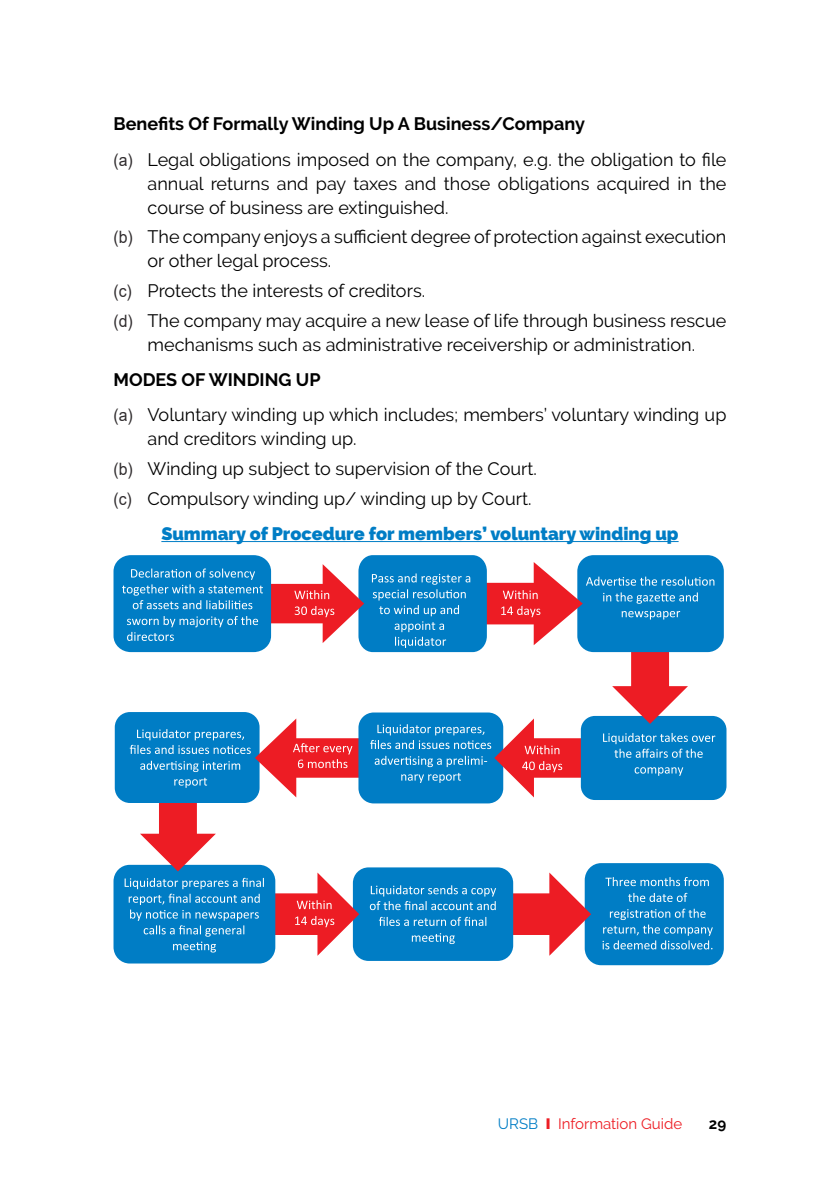
<style>
.page{position:relative;width:840px;height:1191px;background:#fff}
.page>*{position:absolute;margin:0;border:0;box-sizing:border-box;transform-origin:0 0}
.t1{font:18px/29.6px "Raleway";color:#000}
.t2{font:900 18px "Raleway";color:#007dc5}
.t3{font:15px "Raleway";color:#ed1d24}
.t4{font:700 15px "Raleway";color:#000}
.s1{font-weight:700}
.s2{font-family:"Arial";font-size:17px;color:#312d2f}
.s3{color:#007dc5}
.s4{font-weight:900}
</style>
<div class="page">
<hr style="left:161px;top:541px;width:517px;height:1px;background:#007dc5">
<div style="left:584px;top:863px;width:139px;height:102px;background:#007dc5;border-radius:17px"></div>
<div style="left:353px;top:867px;width:160px;height:94px;background:#007dc5;border-radius:16px"></div>
<div style="left:113px;top:865px;width:162px;height:98px;background:#007dc5;border-radius:16px"></div>
<div style="left:115px;top:712px;width:144px;height:91px;background:#007dc5;border-radius:15px"></div>
<div style="left:580px;top:716px;width:146px;height:84px;background:#007dc5;border-radius:14px"></div>
<div style="left:577px;top:555px;width:146px;height:97px;background:#007dc5;border-radius:16px"></div>
<div style="left:113px;top:555px;width:158px;height:97px;background:#007dc5;border-radius:17px"></div>
<svg style="left:122px;top:555px;width:593px;height:400px"></svg>
<p class="t1" style="left:113px;top:106px;width:614px;line-height:35.4px"><span class="s1">Benefits Of Formally Winding Up A Business/Company<br></span><span class="s2">(a)</span> Legal obligations imposed on the company, e.g. the obligation to file</p>
<p class="t1" style="left:147px;top:171px;width:580px;line-height:24px">annual returns and pay taxes and those obligations acquired in the course of business are extinguished.</p>
<p class="t1" style="left:147px;top:225px;width:580px;line-height:24px;text-indent:-34px"><span class="s2">(b)</span> The company enjoys a sufficient degree of protection against execution or other legal process.</p>
<p class="t1" style="left:113px;top:276px;width:614px"><span class="s2">(c)</span> Protects the interests of creditors.<br><span class="s2">(d)</span> The company may acquire a new lease of life through business rescue</p>
<p class="t1" style="left:147px;top:329px;width:549px">mechanisms such as administrative receivership or administration.</p>
<p class="t1" style="left:113px;top:362px;width:614px;line-height:35.4px"><span class="s1">MODES OF WINDING UP<br></span><span class="s2">(a)</span> Voluntary winding up which includes; members’ voluntary winding up</p>
<p class="t1" style="left:113px;top:424px;width:425px;text-indent:34px">and creditors winding up.<br><span class="s2">(b)</span> Winding up subject to supervision of the Court. <span class="s2">(c)</span> Compulsory winding up/ winding up by Court.</p>
<p class="t2" style="left:161px;top:523px;width:518px">Summary of Procedure for members’ voluntary winding up</p>
<p class="t3" style="left:497px;top:1115px;width:186px"><span class="s3">URSB</span> <span class="s4">I</span> Information Guide</p>
<p class="t4" style="left:708px;top:1115px;width:19px">29</p>
</div>
